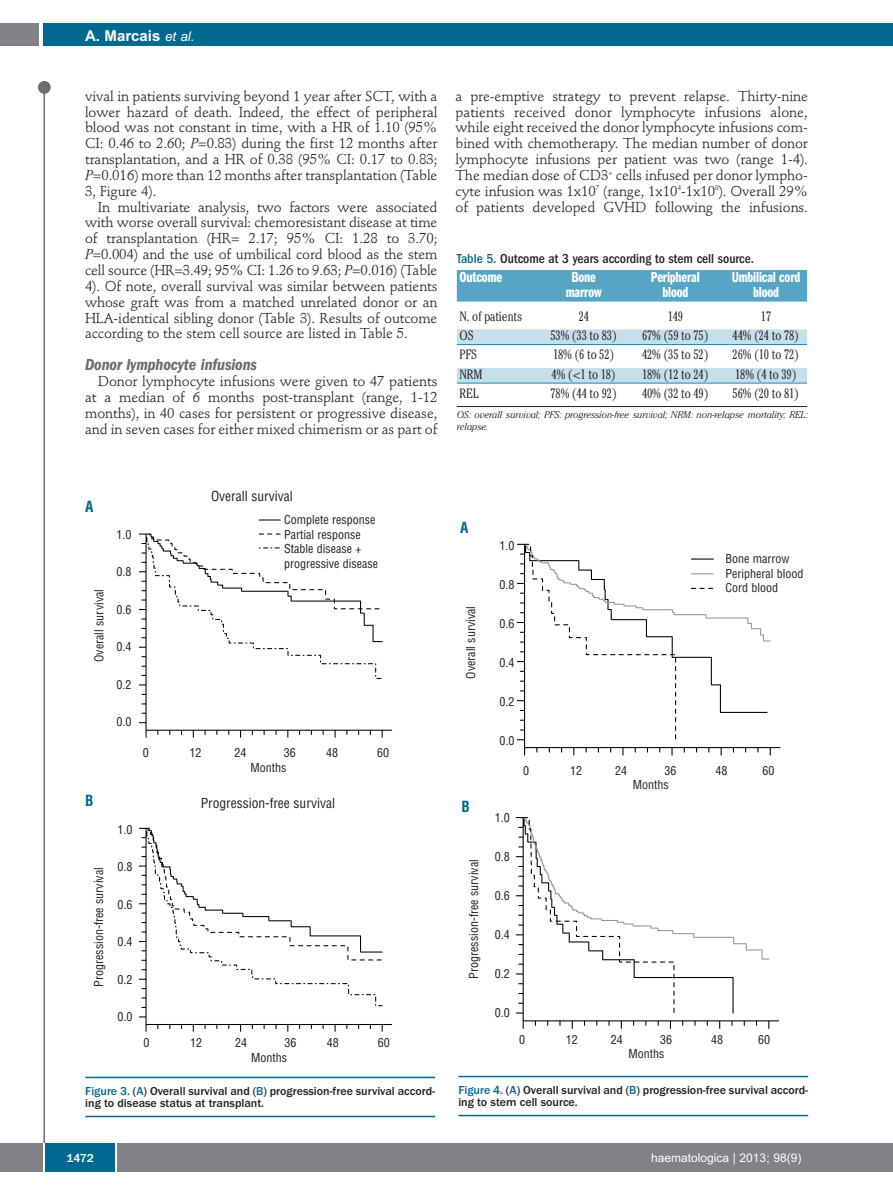
<style>
.page{position:relative;width:893px;height:1191px;background:#fff}
.page>*{position:absolute;margin:0;border:0;box-sizing:border-box;transform-origin:0 0}
.t1{font:italic 600 condensed 16.5px "Franklin Gothic";letter-spacing:-.005em;color:#6c6d70}
.t2{font:15px "Franklin Gothic Demi Cmpr";letter-spacing:-.01em;color:#fff}
.t3{font:700 15px "Arial";color:#fff}
.t4{font:700 condensed 15px "Helvetica";color:#006991}
.t5{font:14.25px/15.9px "Stempel Schneidler";letter-spacing:-.005em;color:#231f20;text-align:justify}
.t6{font:300 condensed 13.5px "Cheltenham";letter-spacing:-.01em;color:#231f20}
.t7{font:500 condensed 13.5px "Franklin Gothic";color:#231f20}
.t8{font:condensed 13.5px "Helvetica";color:#231f20}
.t9{font:condensed 12px/14.4px "Helvetica";color:#231f20}
.t10{font:500 12px/12px "Franklin Gothic";color:#231f20}
.t11{font:12px "Arial";color:#fff}
.t12{font:500 12px "Franklin Gothic";color:#fff}
.t13{font:italic 300 9.75px/12px "Cheltenham";color:#231f20}
.s1{font-weight:400;font-style:italic;font-size:13.5px}
.s2{font-style:italic}
.s3{color:#006991}
</style>
<div class="page">
<div style="left:38px;top:81px;width:13px;height:13px;background:#6c6d70;border-radius:50%"></div>
<hr style="left:43px;top:84px;width:2px;height:1061px;background:#6c6d70">
<div style="left:43px;top:23px;width:850px;height:22px;background:#006991"></div>
<div style="left:0;top:23px;width:39px;height:22px;background:#808285"></div>
<div style="left:0;top:1143px;width:893px;height:28px;background:#808285"></div>
<div style="left:45px;top:1143px;width:71px;height:28px;background:#006991"></div>
<hr style="left:43px;top:1143px;width:2px;height:28px;background:#fff">
<svg style="left:116px;top:1143px;width:1px;height:28px"></svg>
<img style="left:138px;top:519px;width:255px;height:513px">
<img style="left:515px;top:543px;width:266px;height:486px">
<hr style="left:85px;top:1076px;width:350px;height:2px;background:#006991">
<hr style="left:85px;top:1115px;width:350px;height:2px;background:#006991">
<hr style="left:458px;top:1075px;width:350px;height:2px;background:#006991">
<hr style="left:458px;top:1114px;width:350px;height:2px;background:#006991">
<div style="left:457px;top:270px;width:350px;height:16px;background:#56a5c4"></div>
<div style="left:457px;top:285px;width:350px;height:16px;background:#56a5c4"></div>
<div style="left:457px;top:329px;width:350px;height:15px;background:#c6dfeb"></div>
<hr style="left:457px;top:344px;width:350px;height:1px;background:#0d8aaf">
<div style="left:457px;top:368px;width:350px;height:15px;background:#c6dfeb"></div>
<hr style="left:457px;top:383px;width:350px;height:1px;background:#0d8aaf">
<hr style="left:457px;top:406px;width:350px;height:1px;background:#231f20">
<p class="t3" style="left:85px;top:27px;width:111px">A. Marcais <span class="s1">et al.</span></p>
<p class="t5" style="left:85px;top:89px;width:354px">vival in patients surviving beyond 1 year after SCT, with a lower hazard of death. Indeed, the effect of peripheral blood was not constant in time, with a HR of 1.10 (95% CI: 0.46 to 2.60; <span class="s2">P</span>=0.83) during the first 12 months after transplantation, and a HR of 0.38 (95% CI: 0.17 to 0.83; <span class="s2">P</span>=0.016) more than 12 months after transplantation (Table 3, Figure 4).</p>
<p class="t5" style="left:85px;top:200px;width:354px;text-indent:13px">In multivariate analysis, two factors were associated with worse overall survival: chemoresistant disease at time of transplantation (HR= 2.17; 95% CI: 1.28 to 3.70; <span class="s2">P</span>=0.004) and the use of umbilical cord blood as the stem cell source (HR=3.49; 95% CI: 1.26 to 9.63; <span class="s2">P</span>=0.016) (Table 4). Of note, overall survival was similar between patients whose graft was from a matched unrelated donor or an HLA-identical sibling donor (Table 3). Results of outcome according to the stem cell source are listed in Table 5.</p>
<p class="t1" style="left:85px;top:358px;width:173px">Donor lymphocyte infusions</p>
<p class="t5" style="left:85px;top:374px;width:354px;text-indent:13px">Donor lymphocyte infusions were given to 47 patients at a median of 6 months post-transplant (range, 1-12 months), in 40 cases for persistent or progressive disease, and in seven cases for either mixed chimerism or as part of</p>
<p class="t5" style="left:455px;top:89px;width:354px">a pre-emptive strategy to prevent relapse. Thirty-nine patients received donor lymphocyte infusions alone, while eight received the donor lymphocyte infusions com&shy;bined with chemotherapy. The median number of donor lymphocyte infusions per patient was two (range 1-4).<br>The median dose of CD3<sup>+</sup> cells infused per donor lympho&shy;cyte infusion was 1x10<sup>7</sup> (range, 1x10<sup>4</sup>-1x10<sup>8</sup>). Overall 29% of patients developed GVHD following the infusions.</p>
<p class="t7" style="left:457px;top:254px;width:299px"><span class="s3">Table 5.</span> Outcome at 3 years according to stem cell source.</p>
<p class="t2" style="left:460px;top:272px;width:44px">Outcome</p>
<p class="t2" style="left:572px;top:272px;width:26px">Bone</p>
<p class="t2" style="left:651px;top:272px;width:50px">Peripheral</p>
<p class="t2" style="left:732px;top:272px;width:70px">Umbilical cord</p>
<p class="t2" style="left:566px;top:287px;width:38px">marrow</p>
<p class="t2" style="left:662px;top:287px;width:27px">blood</p>
<p class="t2" style="left:753px;top:287px;width:27px">blood</p>
<p class="t6" style="left:460px;top:311px;width:64px">N. of patients</p>
<p class="t6" style="left:579px;top:311px;width:12px">24</p>
<p class="t6" style="left:668px;top:311px;width:17px">149</p>
<p class="t6" style="left:761px;top:311px;width:12px">17</p>
<p class="t6" style="left:460px;top:331px;width:16px">OS</p>
<p class="t6" style="left:550px;top:331px;width:68px">53% (33 to 83)</p>
<p class="t6" style="left:642px;top:331px;width:68px">67% (59 to 75)</p>
<p class="t6" style="left:733px;top:331px;width:68px">44% (24 to 78)</p>
<p class="t6" style="left:460px;top:350px;width:19px">PFS</p>
<p class="t6" style="left:553px;top:350px;width:63px">18% (6 to 52)</p>
<p class="t6" style="left:642px;top:350px;width:68px">42% (35 to 52)</p>
<p class="t6" style="left:733px;top:350px;width:68px">26% (10 to 72)</p>
<p class="t6" style="left:460px;top:369px;width:24px">NRM</p>
<p class="t6" style="left:552px;top:369px;width:66px">4% (&lt;1 to 18)</p>
<p class="t6" style="left:642px;top:369px;width:68px">18% (12 to 24)</p>
<p class="t6" style="left:735px;top:369px;width:63px">18% (4 to 39)</p>
<p class="t6" style="left:460px;top:388px;width:21px">REL</p>
<p class="t6" style="left:550px;top:388px;width:68px">78% (44 to 92)</p>
<p class="t6" style="left:642px;top:388px;width:68px">40% (32 to 49)</p>
<p class="t6" style="left:733px;top:388px;width:68px">56% (20 to 81)</p>
<p class="t13" style="left:457px;top:410px;width:353px">OS: overall survival; PFS: progression-free survival; NRM: non-relapse mortality; REL: relapse.</p>
<p class="t4" style="left:85px;top:497px;width:10px">A</p>
<p class="t9" style="left:92px;top:662px;width:74px;rotate:-90deg">Overall survival</p>
<p class="t9" style="left:117px;top:527px;width:16px">1.0</p>
<p class="t9" style="left:117px;top:565px;width:16px">0.8</p>
<p class="t9" style="left:117px;top:602px;width:16px">0.6</p>
<p class="t9" style="left:117px;top:640px;width:16px">0.4</p>
<p class="t9" style="left:117px;top:677px;width:16px">0.2</p>
<p class="t9" style="left:117px;top:715px;width:16px">0.0</p>
<p class="t8" style="left:211px;top:488px;width:83px">Overall survival</p>
<p class="t9" style="left:284px;top:513px;width:95px">Complete response<br>Partial response<br>Stable disease + progressive disease</p>
<p class="t9" style="left:143px;top:746px;width:7px">0</p>
<p class="t9" style="left:190px;top:746px;width:13px">12</p>
<p class="t9" style="left:235px;top:746px;width:13px">24</p>
<p class="t9" style="left:284px;top:746px;width:13px">36</p>
<p class="t9" style="left:326px;top:746px;width:13px">48</p>
<p class="t9" style="left:377px;top:746px;width:13px">60</p>
<p class="t9" style="left:250px;top:760px;width:37px">Months</p>
<p class="t4" style="left:460px;top:518px;width:10px">A</p>
<p class="t9" style="left:464px;top:678px;width:74px;rotate:-90deg">Overall survival</p>
<p class="t9" style="left:499px;top:538px;width:16px">1.0</p>
<p class="t9" style="left:499px;top:577px;width:16px">0.8</p>
<p class="t9" style="left:499px;top:616px;width:16px">0.6</p>
<p class="t9" style="left:499px;top:655px;width:16px">0.4</p>
<p class="t9" style="left:499px;top:694px;width:16px">0.2</p>
<p class="t9" style="left:499px;top:733px;width:16px">0.0</p>
<p class="t9" style="left:725px;top:552px;width:79px">Bone marrow<br>Peripheral blood<br>Cord blood</p>
<p class="t9" style="left:523px;top:763px;width:7px">0</p>
<p class="t9" style="left:570px;top:763px;width:13px">12</p>
<p class="t9" style="left:615px;top:763px;width:13px">24</p>
<p class="t9" style="left:664px;top:763px;width:13px">36</p>
<p class="t9" style="left:715px;top:763px;width:13px">48</p>
<p class="t9" style="left:762px;top:763px;width:13px">60</p>
<p class="t9" style="left:633px;top:778px;width:37px">Months</p>
<p class="t4" style="left:85px;top:791px;width:10px">B</p>
<p class="t8" style="left:201px;top:795px;width:136px">Progression-free survival</p>
<p class="t4" style="left:462px;top:797px;width:10px">B</p>
<p class="t9" style="left:117px;top:822px;width:16px">1.0</p>
<p class="t9" style="left:117px;top:859px;width:16px">0.8</p>
<p class="t9" style="left:117px;top:897px;width:16px">0.6</p>
<p class="t9" style="left:117px;top:934px;width:16px">0.4</p>
<p class="t9" style="left:117px;top:972px;width:16px">0.2</p>
<p class="t9" style="left:117px;top:1009px;width:16px">0.0</p>
<p class="t9" style="left:92px;top:986px;width:121px;rotate:-90deg">Progression-free survival</p>
<p class="t9" style="left:467px;top:978px;width:121px;rotate:-90deg">Progression-free survival</p>
<p class="t9" style="left:143px;top:1036px;width:7px">0</p>
<p class="t9" style="left:190px;top:1036px;width:13px">12</p>
<p class="t9" style="left:235px;top:1036px;width:13px">24</p>
<p class="t9" style="left:284px;top:1036px;width:13px">36</p>
<p class="t9" style="left:327px;top:1036px;width:13px">48</p>
<p class="t9" style="left:378px;top:1036px;width:13px">60</p>
<p class="t9" style="left:251px;top:1050px;width:37px">Months</p>
<p class="t9" style="left:495px;top:811px;width:16px">1.0</p>
<p class="t9" style="left:495px;top:850px;width:16px">0.8</p>
<p class="t9" style="left:495px;top:889px;width:16px">0.6</p>
<p class="t9" style="left:495px;top:928px;width:16px">0.4</p>
<p class="t9" style="left:495px;top:967px;width:16px">0.2</p>
<p class="t9" style="left:495px;top:1006px;width:16px">0.0</p>
<p class="t9" style="left:519px;top:1032px;width:7px">0</p>
<p class="t9" style="left:566px;top:1032px;width:13px">12</p>
<p class="t9" style="left:611px;top:1032px;width:13px">24</p>
<p class="t9" style="left:660px;top:1032px;width:13px">36</p>
<p class="t9" style="left:711px;top:1032px;width:13px">48</p>
<p class="t9" style="left:758px;top:1032px;width:14px">60</p>
<p class="t9" style="left:629px;top:1046px;width:37px">Months</p>
<p class="t10" style="left:85px;top:1085px;width:351px"><span class="s3">Figure 3.</span> (<span class="s3">A</span>) Overall survival and (<span class="s3">B</span>) progression-free survival accord&shy;ing to disease status at transplant.</p>
<p class="t10" style="left:458px;top:1084px;width:351px"><span class="s3">Figure 4.</span> (<span class="s3">A</span>) Overall survival and (<span class="s3">B</span>) progression-free survival accord&shy;ing to stem cell source.</p>
<p class="t12" style="left:67px;top:1150px;width:29px">1472</p>
<p class="t11" style="left:651px;top:1150px;width:152px">haematologica | 2013; 98(9)</p>
</div>
